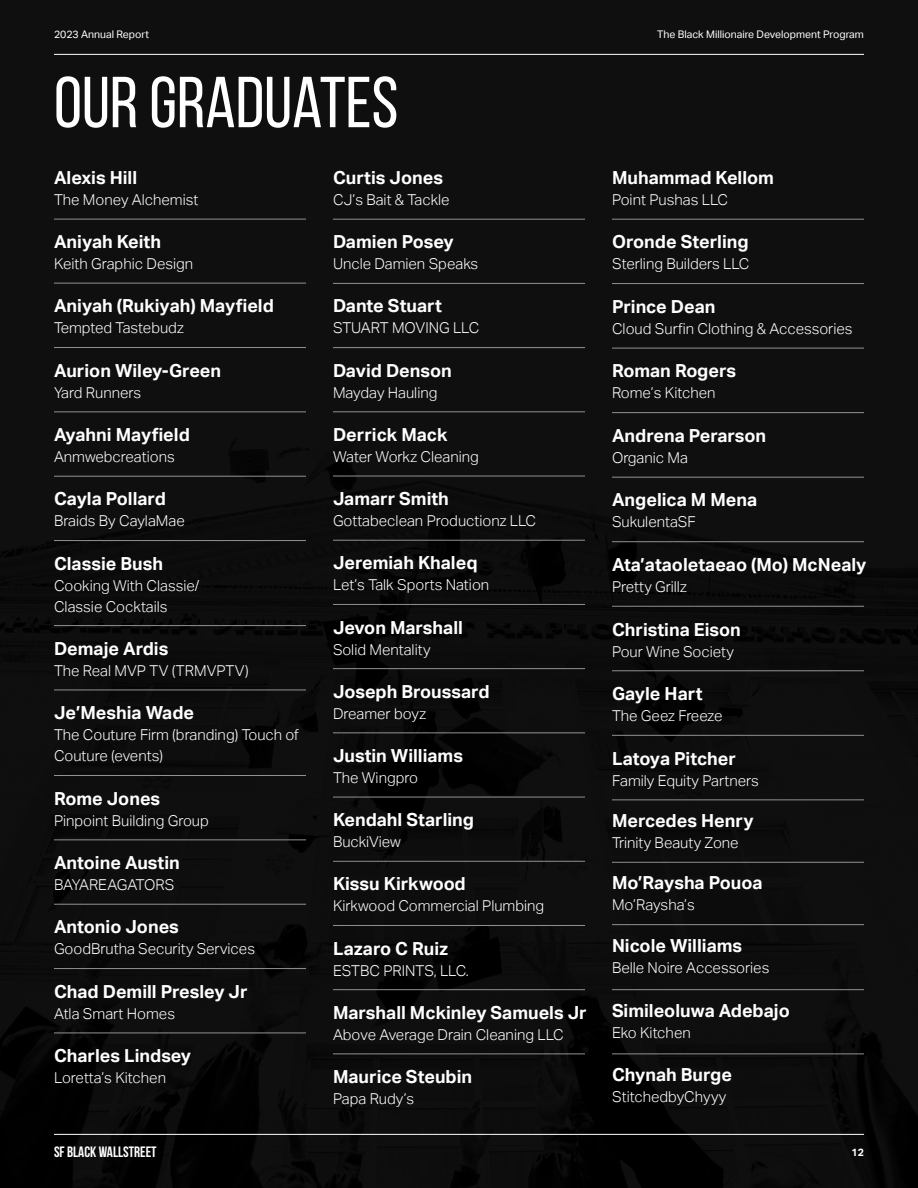
<style>
.page{position:relative;width:918px;height:1188px;background:#fff}
.page>*{position:absolute;margin:0;border:0;box-sizing:border-box;transform-origin:0 0}
.t1{font:72px "Bebas Neue";color:#fff}
.t2{font:700 18px "Aktiv Grotesk";color:#fff}
.t3{font:300 15px/21px "Aktiv Grotesk";color:#fff}
.t4{font:700 15px "Bebas Neue";color:#fff}
.t5{font:10.5px "Aktiv Grotesk";color:#fff}
.t6{font:700 10.5px "Aktiv Grotesk";color:#fff}
</style>
<div class="page">
<div style="left:0;top:0;width:918px;height:1188px;background:linear-gradient(to right,#0d0d0d,#0e0e0e)"></div>
<hr style="left:54px;top:219px;width:252px;height:1px;background:#919293">
<hr style="left:54px;top:283px;width:252px;height:1px;background:#919293">
<hr style="left:54px;top:347px;width:252px;height:1px;background:#919293">
<hr style="left:333px;top:219px;width:252px;height:1px;background:#919293">
<hr style="left:612px;top:219px;width:252px;height:1px;background:#919293">
<hr style="left:54px;top:411px;width:252px;height:1px;background:#919293">
<hr style="left:333px;top:283px;width:252px;height:1px;background:#919293">
<hr style="left:54px;top:476px;width:252px;height:1px;background:#919293">
<hr style="left:333px;top:347px;width:252px;height:1px;background:#919293">
<hr style="left:54px;top:540px;width:252px;height:1px;background:#919293">
<hr style="left:333px;top:411px;width:252px;height:1px;background:#919293">
<hr style="left:54px;top:625px;width:252px;height:1px;background:#919293">
<hr style="left:333px;top:476px;width:252px;height:1px;background:#919293">
<hr style="left:54px;top:690px;width:252px;height:1px;background:#919293">
<hr style="left:333px;top:540px;width:252px;height:1px;background:#919293">
<hr style="left:54px;top:775px;width:252px;height:1px;background:#919293">
<hr style="left:333px;top:604px;width:252px;height:1px;background:#919293">
<hr style="left:333px;top:668px;width:252px;height:1px;background:#919293">
<hr style="left:54px;top:839px;width:252px;height:1px;background:#919293">
<hr style="left:333px;top:732px;width:252px;height:1px;background:#919293">
<hr style="left:54px;top:904px;width:252px;height:1px;background:#919293">
<hr style="left:54px;top:968px;width:252px;height:1px;background:#919293">
<hr style="left:54px;top:1033px;width:252px;height:1px;background:#919293">
<hr style="left:333px;top:797px;width:252px;height:1px;background:#919293">
<hr style="left:333px;top:861px;width:252px;height:1px;background:#919293">
<hr style="left:333px;top:925px;width:252px;height:1px;background:#919293">
<hr style="left:333px;top:989px;width:252px;height:1px;background:#919293">
<hr style="left:333px;top:1054px;width:252px;height:1px;background:#919293">
<hr style="left:612px;top:283px;width:252px;height:1px;background:#919293">
<hr style="left:612px;top:348px;width:252px;height:1px;background:#919293">
<hr style="left:612px;top:412px;width:252px;height:1px;background:#919293">
<hr style="left:612px;top:477px;width:252px;height:1px;background:#919293">
<hr style="left:612px;top:541px;width:252px;height:1px;background:#919293">
<hr style="left:612px;top:606px;width:252px;height:1px;background:#919293">
<hr style="left:612px;top:670px;width:252px;height:1px;background:#919293">
<hr style="left:612px;top:735px;width:252px;height:1px;background:#919293">
<hr style="left:612px;top:799px;width:252px;height:1px;background:#919293">
<hr style="left:612px;top:862px;width:252px;height:1px;background:#919293">
<hr style="left:612px;top:989px;width:252px;height:1px;background:#919293">
<hr style="left:612px;top:1054px;width:252px;height:1px;background:#919293">
<hr style="left:612px;top:924px;width:252px;height:1px;background:#919293">
<hr style="left:54px;top:1134px;width:810px;height:1px;background:#fff">
<hr style="left:54px;top:54px;width:810px;height:1px;background:#fff">
<p class="t5" style="left:54px;top:28px;width:97px">2023 Annual Report</p>
<p class="t5" style="left:657px;top:28px;width:208px">The Black Millionaire Development Program</p>
<h1 class="t1" style="left:54px;top:63px;width:346px">OUR GRADUATES</h1>
<p class="t2" style="left:54px;top:167px;width:85px">Alexis Hill</p>
<p class="t3" style="left:54px;top:189px;width:146px">The Money Alchemist</p>
<p class="t2" style="left:54px;top:231px;width:109px">Aniyah Keith</p>
<p class="t3" style="left:54px;top:253px;width:141px">Keith Graphic Design</p>
<p class="t2" style="left:54px;top:295px;width:221px">Aniyah (Rukiyah) Mayfield</p>
<p class="t3" style="left:54px;top:317px;width:131px">Tempted Tastebudz</p>
<p class="t2" style="left:54px;top:360px;width:169px">Aurion Wiley-Green</p>
<p class="t3" style="left:54px;top:382px;width:89px">Yard Runners</p>
<p class="t2" style="left:54px;top:424px;width:137px">Ayahni Mayfield</p>
<p class="t3" style="left:54px;top:446px;width:122px">Anmwebcreations</p>
<p class="t2" style="left:54px;top:488px;width:113px">Cayla Pollard</p>
<p class="t3" style="left:54px;top:511px;width:132px">Braids By CaylaMae</p>
<p class="t2" style="left:54px;top:553px;width:110px">Classie Bush</p>
<p class="t3" style="left:54px;top:575px;width:147px">Cooking With Classie/<br>Classie Cocktails</p>
<p class="t2" style="left:54px;top:638px;width:116px">Demaje Ardis</p>
<p class="t3" style="left:54px;top:660px;width:196px">The Real MVP TV (TRMVPTV)</p>
<p class="t2" style="left:54px;top:702px;width:142px">Je’Meshia Wade</p>
<p class="t3" style="left:54px;top:724px;width:246px">The Couture Firm (branding) Touch of<br>Couture (events)</p>
<p class="t2" style="left:54px;top:788px;width:108px">Rome Jones</p>
<p class="t3" style="left:54px;top:810px;width:156px">Pinpoint Building Group</p>
<p class="t2" style="left:54px;top:852px;width:127px">Antoine Austin</p>
<p class="t3" style="left:54px;top:874px;width:122px">BAYAREAGATORS</p>
<p class="t2" style="left:54px;top:916px;width:126px">Antonio Jones</p>
<p class="t3" style="left:54px;top:939px;width:203px">GoodBrutha Security Services</p>
<p class="t2" style="left:54px;top:981px;width:195px">Chad Demill Presley Jr</p>
<p class="t3" style="left:54px;top:1003px;width:123px">Atla Smart Homes</p>
<p class="t2" style="left:54px;top:1045px;width:139px">Charles Lindsey</p>
<p class="t3" style="left:54px;top:1067px;width:114px">Loretta’s Kitchen</p>
<p class="t2" style="left:333px;top:167px;width:112px">Curtis Jones</p>
<p class="t3" style="left:333px;top:189px;width:118px">CJ’s Bait &amp; Tackle</p>
<p class="t2" style="left:333px;top:232px;width:122px">Damien Posey</p>
<p class="t3" style="left:333px;top:254px;width:147px">Uncle Damien Speaks</p>
<p class="t2" style="left:333px;top:296px;width:110px">Dante Stuart</p>
<p class="t3" style="left:333px;top:318px;width:148px">STUART MOVING LLC</p>
<p class="t2" style="left:333px;top:360px;width:120px">David Denson</p>
<p class="t3" style="left:333px;top:382px;width:106px">Mayday Hauling</p>
<p class="t2" style="left:333px;top:424px;width:116px">Derrick Mack</p>
<p class="t3" style="left:333px;top:446px;width:147px">Water Workz Cleaning</p>
<p class="t2" style="left:333px;top:488px;width:117px">Jamarr Smith</p>
<p class="t3" style="left:333px;top:510px;width:205px">Gottabeclean Productionz LLC</p>
<p class="t2" style="left:333px;top:553px;width:146px">Jeremiah Khaleq</p>
<p class="t3" style="left:333px;top:575px;width:158px">Let’s Talk Sports Nation</p>
<p class="t2" style="left:333px;top:617px;width:131px">Jevon Marshall</p>
<p class="t3" style="left:333px;top:639px;width:99px">Solid Mentality</p>
<p class="t2" style="left:333px;top:681px;width:158px">Joseph Broussard</p>
<p class="t3" style="left:333px;top:703px;width:95px">Dreamer boyz</p>
<p class="t2" style="left:333px;top:745px;width:132px">Justin Williams</p>
<p class="t3" style="left:333px;top:767px;width:87px">The Wingpro</p>
<p class="t2" style="left:333px;top:809px;width:143px">Kendahl Starling</p>
<p class="t3" style="left:333px;top:831px;width:69px">BuckiView</p>
<p class="t2" style="left:333px;top:874px;width:134px">Kissu Kirkwood</p>
<p class="t3" style="left:333px;top:896px;width:213px">Kirkwood Commercial Plumbing</p>
<p class="t2" style="left:333px;top:938px;width:117px">Lazaro C Ruiz</p>
<p class="t3" style="left:333px;top:960px;width:137px">ESTBC PRINTS, LLC.</p>
<p class="t2" style="left:333px;top:1002px;width:255px">Marshall Mckinley Samuels Jr</p>
<p class="t3" style="left:333px;top:1024px;width:232px">Above Average Drain Cleaning LLC</p>
<p class="t2" style="left:333px;top:1066px;width:141px">Maurice Steubin</p>
<p class="t3" style="left:333px;top:1088px;width:83px">Papa Rudy’s</p>
<p class="t2" style="left:612px;top:167px;width:164px">Muhammad Kellom</p>
<p class="t3" style="left:612px;top:189px;width:118px">Point Pushas LLC</p>
<p class="t2" style="left:612px;top:232px;width:138px">Oronde Sterling</p>
<p class="t3" style="left:612px;top:254px;width:139px">Sterling Builders LLC</p>
<p class="t2" style="left:612px;top:296px;width:105px">Prince Dean</p>
<p class="t3" style="left:612px;top:318px;width:242px">Cloud Surfin Clothing &amp; Accessories</p>
<p class="t2" style="left:612px;top:361px;width:126px">Roman Rogers</p>
<p class="t3" style="left:612px;top:383px;width:105px">Rome’s Kitchen</p>
<p class="t2" style="left:612px;top:425px;width:156px">Andrena Perarson</p>
<p class="t3" style="left:612px;top:447px;width:78px">Organic Ma</p>
<p class="t2" style="left:612px;top:490px;width:147px">Angelica M Mena</p>
<p class="t3" style="left:612px;top:512px;width:85px">SukulentaSF</p>
<p class="t2" style="left:612px;top:554px;width:256px">Ata’ataoletaeao (Mo) McNealy</p>
<p class="t3" style="left:612px;top:576px;width:76px">Pretty Grillz</p>
<p class="t2" style="left:612px;top:619px;width:130px">Christina Eison</p>
<p class="t3" style="left:612px;top:641px;width:123px">Pour Wine Society</p>
<p class="t2" style="left:612px;top:683px;width:92px">Gayle Hart</p>
<p class="t3" style="left:612px;top:705px;width:112px">The Geez Freeze</p>
<p class="t2" style="left:612px;top:748px;width:126px">Latoya Pitcher</p>
<p class="t3" style="left:612px;top:770px;width:148px">Family Equity Partners</p>
<p class="t2" style="left:612px;top:810px;width:143px">Mercedes Henry</p>
<p class="t3" style="left:612px;top:832px;width:128px">Trinity Beauty Zone</p>
<p class="t2" style="left:612px;top:873px;width:152px">Mo’Raysha Pouoa</p>
<p class="t3" style="left:612px;top:895px;width:84px">Mo’Raysha’s</p>
<p class="t2" style="left:612px;top:935px;width:132px">Nicole Williams</p>
<p class="t3" style="left:612px;top:957px;width:159px">Belle Noire Accessories</p>
<p class="t2" style="left:612px;top:1000px;width:179px">Simileoluwa Adebajo</p>
<p class="t3" style="left:612px;top:1022px;width:80px">Eko Kitchen</p>
<p class="t2" style="left:612px;top:1064px;width:122px">Chynah Burge</p>
<p class="t3" style="left:612px;top:1086px;width:116px">StitchedbyChyyy</p>
<p class="t4" style="left:54px;top:1143px;width:104px">SF BLACK WALLSTREET</p>
<p class="t6" style="left:852px;top:1146px;width:14px">12</p>
</div>
